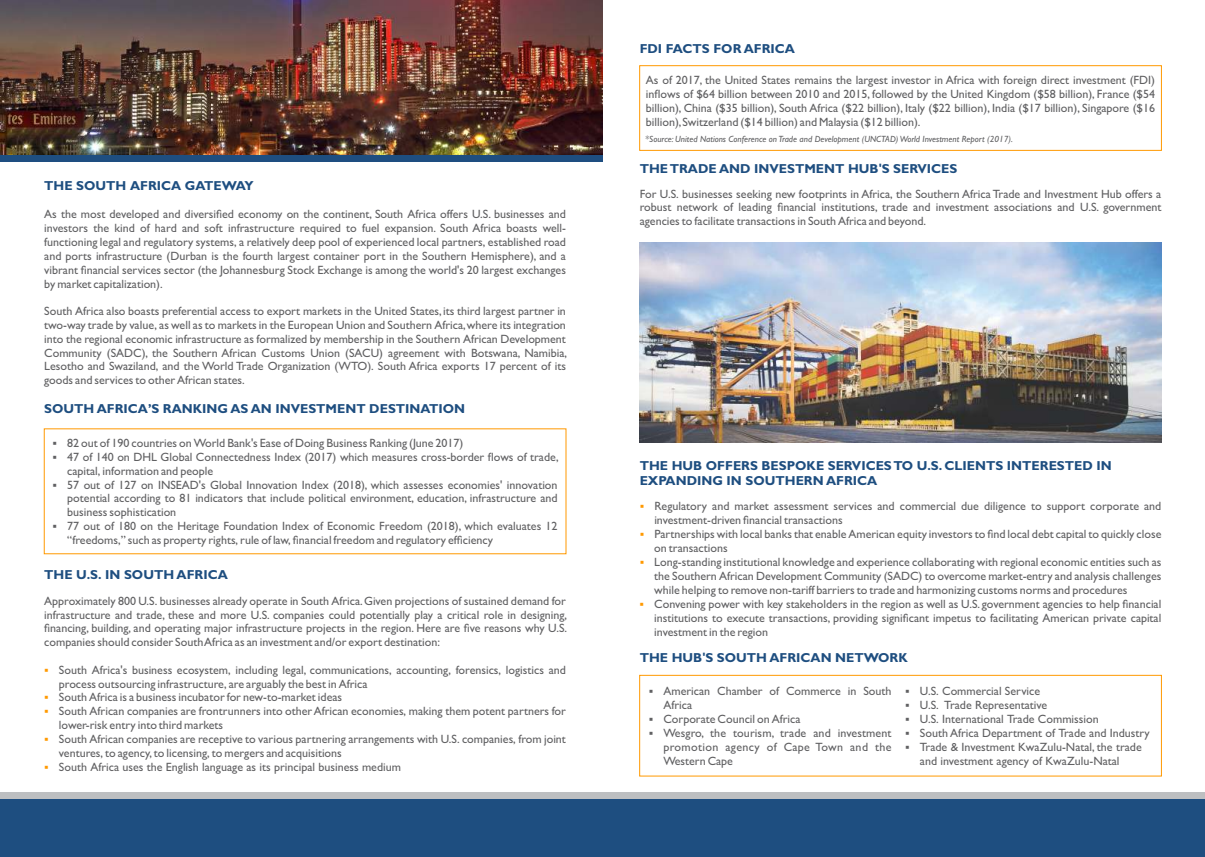
<style>
.page{position:relative;width:1205px;height:857px;background:#fff}
.page>*{position:absolute;margin:0;border:0;box-sizing:border-box;transform-origin:0 0}
.t1{font:700 13px/15.1px "Gill Sans";color:#1e4e80}
.t2{font:12px/13.9px "Gill Sans";color:#606062;text-align:justify}
.t3{font:italic 9px "Gill Sans";color:#606062}
.s1{color:#f90}
</style>
<div class="page">
<img style="left:0;top:0;width:602px;height:155px">
<div style="left:0;top:797px;width:610px;height:59px;background:#1e4e80"></div>
<div style="left:0;top:792px;width:610px;height:6px;background:#bdbfc1"></div>
<div style="left:0;top:155px;width:602px;height:6px;background:#1e4e80"></div>
<div style="left:595px;top:797px;width:610px;height:59px;background:#1e4e80"></div>
<div style="left:595px;top:792px;width:610px;height:6px;background:#bdbfc1"></div>
<div style="left:639px;top:65px;width:522px;height:85px;border:1px solid #f90"></div>
<div style="left:639px;top:674px;width:522px;height:102px;border:1px solid #f90"></div>
<img style="left:640px;top:242px;width:521px;height:200px">
<p class="t1" style="left:44px;top:180px;width:211px">THE SOUTH AFRICA GATEWAY</p>
<p class="t2" style="left:44px;top:208px;width:523px">As the most developed and diversified economy on the continent, South Africa offers U.S. businesses and investors the kind of hard and soft infrastructure required to fuel expansion. South Africa boasts well&shy;functioning legal and regulatory systems, a relatively deep pool of experienced local partners, established road and ports infrastructure (Durban is the fourth largest container port in the Southern Hemisphere), and a vibrant financial services sector (the Johannesburg Stock Exchange is among the world's 20 largest exchanges by market capitalization).</p>
<p class="t2" style="left:44px;top:305px;width:524px">South Africa also boasts preferential access to export markets in the United States, its third largest partner in two-way trade by value, as well as to markets in the European Union and Southern Africa,where its integration into the regional economic infrastructure as formalized by membership in the Southern African Development Community (SADC), the Southern African Customs Union (SACU) agreement with Botswana, Namibia, Lesotho and Swaziland, and the World Trade Organization (WTO). South Africa exports 17 percent of its goods and services to other African states.</p>
<p class="t1" style="left:44px;top:402px;width:422px">SOUTH AFRICA’S RANKING AS AN INVESTMENT DESTINATION</p>
<p class="t2" style="left:53px;top:437px;width:412px">▪ 82 out of 190 countries on World Bank's Ease of Doing Business Ranking (June 2017)</p>
<p class="t2" style="left:67px;top:450px;width:493px;text-indent:-15px">▪ 47 of 140 on DHL Global Connectedness Index (2017) which measures cross-border flows of trade, capital, information and people</p>
<p class="t2" style="left:67px;top:478px;width:492px;text-indent:-15px">▪ 57 out of 127 on INSEAD's Global Innovation Index (2018), which assesses economies' innovation potential according to 81 indicators that include political environment, education, infrastructure and business sophistication</p>
<p class="t2" style="left:67px;top:520px;width:492px;text-indent:-15px">▪ 77 out of 180 on the Heritage Foundation Index of Economic Freedom (2018), which evaluates 12 “freedoms,” such as property rights, rule of law, financial freedom and regulatory efficiency</p>
<p class="t1" style="left:44px;top:568px;width:185px">THE U.S. IN SOUTH AFRICA</p>
<p class="t2" style="left:44px;top:594px;width:524px">Approximately 800 U.S. businesses already operate in South Africa.Given projections of sustained demand for infrastructure and trade, these and more U.S. companies could potentially play a critical role in designing, financing, building, and operating major infrastructure projects in the region. Here are five reasons why U.S. companies should consider South Africa as an investment and/or export destination:</p>
<p class="t2" style="left:59px;top:663px;width:508px;text-indent:-15px"><span class="s1">▪</span> South Africa's business ecosystem, including legal, communications, accounting, forensics, logistics and process outsourcing infrastructure, are arguably the best in Africa</p>
<p class="t2" style="left:44px;top:691px;width:299px"><span class="s1">▪</span> South Africa is a business incubator for new-to-market ideas</p>
<p class="t2" style="left:59px;top:705px;width:508px;text-indent:-15px"><span class="s1">▪</span> South African companies are frontrunners into other African economies, making them potent partners for lower-risk entry into third markets</p>
<p class="t2" style="left:59px;top:733px;width:508px;text-indent:-15px"><span class="s1">▪</span> South African companies are receptive to various partnering arrangements with U.S. companies, from joint ventures, to agency, to licensing, to mergers and acquisitions</p>
<p class="t2" style="left:44px;top:761px;width:358px"><span class="s1">▪</span> South Africa uses the English language as its principal business medium</p>
<p class="t1" style="left:640px;top:42px;width:157px">FDI FACTS FOR AFRICA</p>
<p class="t2" style="left:646px;top:74px;width:511px">As of 2017, the United States remains the largest investor in Africa with foreign direct investment (FDI) inflows of $64 billion between 2010 and 2015, followed by the United Kingdom ($58 billion), France ($54 billion), China ($35 billion), South Africa ($22 billion), Italy ($22 billion), India ($17 billion), Singapore ($16 billion),Switzerland ($14 billion) and Malaysia ($12 billion).</p>
<p class="t1" style="left:640px;top:162px;width:319px">THE TRADE AND INVESTMENT HUB'S SERVICES</p>
<p class="t2" style="left:640px;top:188px;width:523px">For U.S. businesses seeking new footprints in Africa, the Southern Africa Trade and Investment Hub offers a robust network of leading financial institutions, trade and investment associations and U.S. government agencies to facilitate transactions in South Africa and beyond.</p>
<p class="t3" style="left:645px;top:135px;width:369px">*Source: United Nations Conference on Trade and Development (UNCTAD) World Investment Report (2017).</p>
<p class="t1" style="left:640px;top:459px;width:473px">THE HUB OFFERS BESPOKE SERVICES TO U.S. CLIENTS INTERESTED IN<br>EXPANDING IN SOUTHERN AFRICA</p>
<p class="t2" style="left:654px;top:500px;width:508px;text-indent:-15px"><span class="s1">▪</span> Regulatory and market assessment services and commercial due diligence to support corporate and investment-driven financial transactions</p>
<p class="t2" style="left:654px;top:528px;width:508px;text-indent:-15px"><span class="s1">▪</span> Partnerships with local banks that enable American equity investors to find local debt capital to quickly close on transactions</p>
<p class="t2" style="left:654px;top:556px;width:508px;text-indent:-15px"><span class="s1">▪</span> Long-standing institutional knowledge and experience collaborating with regional economic entities such as the Southern African Development Community (SADC) to overcome market-entry and analysis challenges while helping to remove non-tariff barriers to trade and harmonizing customs norms and procedures</p>
<p class="t2" style="left:654px;top:597px;width:508px;text-indent:-15px"><span class="s1">▪</span> Convening power with key stakeholders in the region as well as U.S. government agencies to help financial institutions to execute transactions, providing significant impetus to facilitating American private capital investment in the region</p>
<p class="t1" style="left:640px;top:651px;width:270px">THE HUB'S SOUTH AFRICAN NETWORK</p>
<p class="t2" style="left:663px;top:685px;width:230px;text-indent:-15px">▪ American Chamber of Commerce in South<br>Africa</p>
<p class="t2" style="left:649px;top:713px;width:153px">▪ Corporate Council on Africa</p>
<p class="t2" style="left:663px;top:727px;width:230px;text-indent:-15px">▪ Wesgro, the tourism, trade and investment promotion agency of Cape Town and the Western Cape</p>
<p class="t2" style="left:905px;top:684px;width:136px">▪ U.S. Commercial Service</p>
<p class="t2" style="left:905px;top:698px;width:144px">▪ U.S. Trade Representative</p>
<p class="t2" style="left:905px;top:712px;width:195px">▪ U.S. International Trade Commission</p>
<p class="t2" style="left:905px;top:726px;width:246px">▪ South Africa Department of Trade and Industry</p>
<p class="t2" style="left:920px;top:740px;width:223px;text-indent:-15px">▪ Trade &amp; Investment KwaZulu-Natal, the trade and investment agency of KwaZulu-Natal</p>
</div>
